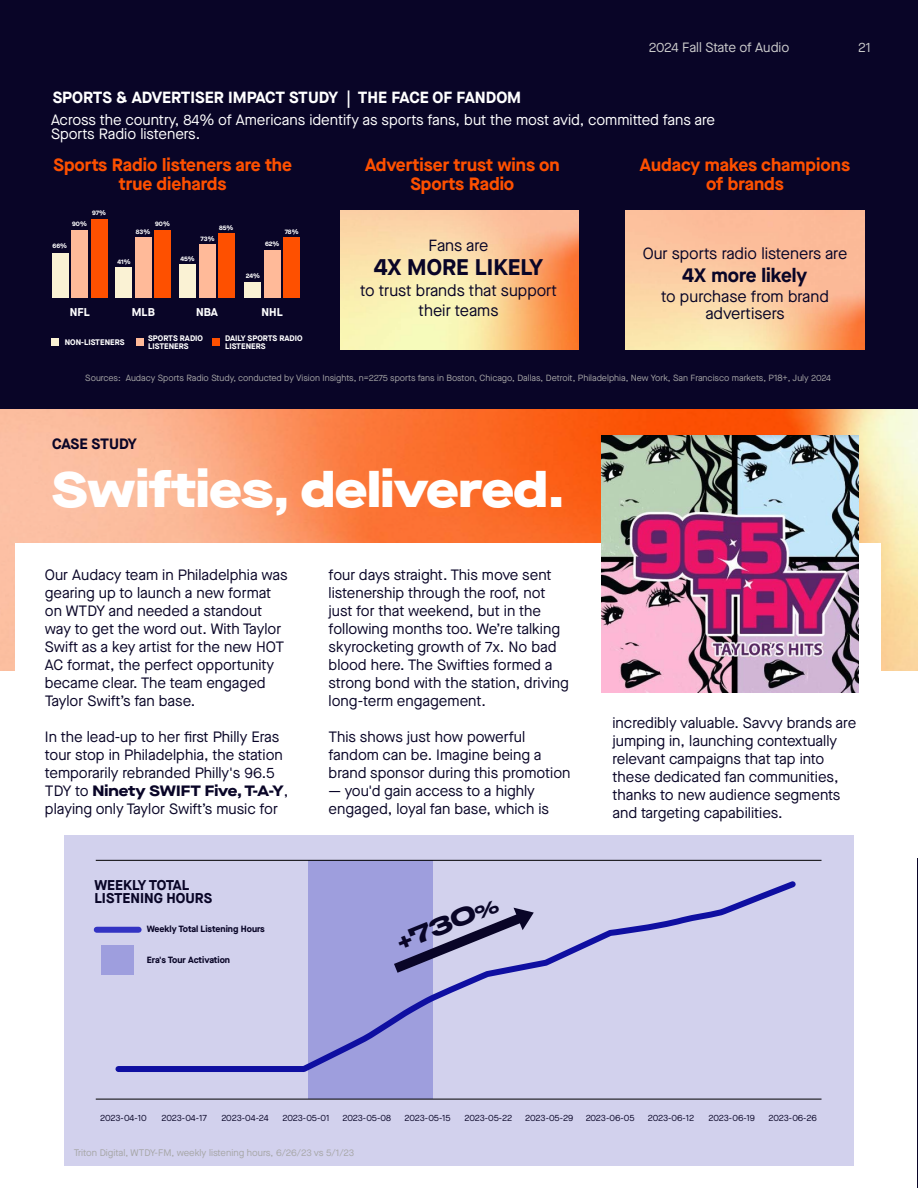
<style>
.page{position:relative;width:918px;height:1188px;background:#fff}
.page>*{position:absolute;margin:0;border:0;box-sizing:border-box;transform-origin:0 0}
.t1{font:900 49.5px "Maison Neue Extended";color:#fff}
.t2{font:500 expanded 23.25px "Druk";color:#090527}
.t3{font:700 22.65px "Maison Neue";color:#090527}
.t4{font:700 19.35px "Maison Neue";color:#090527}
.t5{font:700 17.85px/19.4px "Maison Neue";color:#fe5000;text-align:center}
.t6{font:16.2px/16.2px "Maison Neue";color:#090527;text-align:center}
.t7{font:700 16.2px "Maison Neue";color:#fff}
.t8{font:15px/18px "Maison Neue";color:#090527}
.t9{font:15px/13.8px "Maison Neue";color:#fff}
.t10{font:800 15px "Maison Neue Extended";color:#090527}
.t11{font:700 15px "Maison Neue";letter-spacing:-.02em;color:#090527}
.t12{font:700 14.1px/13px "Maison Neue";color:#090527}
.t13{font:13.5px "Maison Neue";color:#cdcdcd}
.t14{font:700 11.25px "Maison Neue";color:#fff}
.t15{font:9.6px "Maison Neue";color:#a6a6a6}
.t16{font:9px "Maison Neue";color:#a6a6a6}
.t17{font:9px "Maison Neue";color:#090527}
.t18{font:700 9px "Maison Neue";color:#090527}
.t19{font:700 8.1px/7.8px "Maison Neue";color:#fff}
.t20{font:700 6.45px "Maison Neue";letter-spacing:-.01em;color:#fff}
.s1{font-family:"Maison Neue";font-weight:400}
.s2{font-size:16.95px}
</style>
<div class="page">
<hr style="left:917px;top:858px;width:1px;height:330px;background:#090527">
<img style="left:0;top:408px;width:918px;height:262px">
<div style="left:15px;top:543px;width:865px;height:630px;background:#fff"></div>
<img style="left:602px;top:436px;width:257px;height:257px">
<div style="left:0;top:0;width:918px;height:408px;background:#090527"></div>
<img style="left:340px;top:210px;width:239px;height:139px">
<img style="left:626px;top:210px;width:238px;height:139px">
<div style="left:52px;top:253px;width:16px;height:45px;background:#faf2d4"></div>
<div style="left:116px;top:268px;width:16px;height:30px;background:#faf2d4"></div>
<div style="left:180px;top:264px;width:16px;height:34px;background:#faf2d4"></div>
<div style="left:245px;top:283px;width:16px;height:15px;background:#faf2d4"></div>
<div style="left:72px;top:230px;width:16px;height:68px;background:#ffba99"></div>
<div style="left:135px;top:238px;width:16px;height:60px;background:#ffba99"></div>
<div style="left:199px;top:244px;width:16px;height:54px;background:#ffba99"></div>
<div style="left:264px;top:250px;width:16px;height:48px;background:#ffba99"></div>
<div style="left:91px;top:219px;width:16px;height:79px;background:#fe5000"></div>
<div style="left:155px;top:230px;width:16px;height:68px;background:#fe5000"></div>
<div style="left:219px;top:233px;width:16px;height:65px;background:#fe5000"></div>
<div style="left:284px;top:238px;width:16px;height:60px;background:#fe5000"></div>
<div style="left:52px;top:339px;width:7px;height:7px;background:#faf2d4"></div>
<div style="left:136px;top:339px;width:7px;height:7px;background:#ffba99"></div>
<div style="left:212px;top:339px;width:7px;height:7px;background:#fe5000"></div>
<div style="left:64px;top:835px;width:790px;height:331px;background:#d2d1ed"></div>
<div style="left:97px;top:927px;width:42px;height:6px;background:#3333c3"></div>
<div style="left:308px;top:861px;width:124px;height:238px;background:#9e9edd"></div>
<div style="left:102px;top:946px;width:32px;height:29px;background:#9e9ede"></div>
<hr style="left:96px;top:860px;width:726px;height:1px;background:#000">
<hr style="left:96px;top:1099px;width:726px;height:1px;background:#000">
<svg style="left:112px;top:878px;width:684px;height:197px"></svg>
<p class="t7" style="left:53px;top:85px;width:470px">SPORTS &amp; ADVERTISER IMPACT STUDY | THE FACE OF FANDOM</p>
<p class="t13" style="left:649px;top:38px;width:142px">2024 Fall State of Audio</p>
<p class="t13" style="left:858px;top:38px;width:14px">21</p>
<p class="t9" style="left:51px;top:113px;width:666px">Across the country, 84% of Americans identify as sports fans, but the most avid, committed fans are<br>Sports Radio listeners.</p>
<p class="t5" style="left:54px;top:154px;width:240px">Sports Radio listeners are the true diehards</p>
<p class="t5" style="left:365px;top:154px;width:196px">Advertiser trust wins on<br>Sports Radio</p>
<p class="t5" style="left:640px;top:154px;width:212px">Audacy makes champions of brands</p>
<p class="t20" style="left:92px;top:208px;width:15px">97%</p>
<p class="t20" style="left:72px;top:220px;width:16px">90%</p>
<p class="t20" style="left:155px;top:220px;width:16px">90%</p>
<p class="t20" style="left:136px;top:227px;width:16px">83%</p>
<p class="t20" style="left:53px;top:242px;width:16px">66%</p>
<p class="t20" style="left:219px;top:223px;width:16px">85%</p>
<p class="t20" style="left:200px;top:234px;width:16px">73%</p>
<p class="t20" style="left:285px;top:227px;width:15px">78%</p>
<p class="t20" style="left:265px;top:239px;width:16px">62%</p>
<p class="t20" style="left:117px;top:257px;width:15px">41%</p>
<p class="t20" style="left:180px;top:254px;width:16px">45%</p>
<p class="t20" style="left:246px;top:271px;width:16px">24%</p>
<p class="t6" style="left:429px;top:237px;width:61px">Fans are</p>
<h3 class="t3" style="left:374px;top:251px;width:171px">4X MORE LIKELY</h3>
<p class="t6" style="left:360px;top:282px;width:198px">to trust brands that support</p>
<p class="t14" style="left:70px;top:304px;width:22px">NFL</p>
<p class="t6" style="left:419px;top:302px;width:81px">their teams</p>
<p class="t19" style="left:65px;top:338px;width:61px">NON-LISTENERS</p>
<p class="t14" style="left:132px;top:304px;width:25px">MLB</p>
<p class="t14" style="left:196px;top:304px;width:23px">NBA</p>
<p class="t14" style="left:262px;top:304px;width:23px">NHL</p>
<p class="t19" style="left:148px;top:334px;width:56px">SPORTS RADIO<br>LISTENERS</p>
<p class="t19" style="left:225px;top:334px;width:79px">DAILY SPORTS RADIO<br>LISTENERS</p>
<p class="t6" style="left:643px;top:245px;width:206px">Our sports radio listeners are</p>
<p class="t4" style="left:683px;top:261px;width:126px">4X more likely</p>
<p class="t6" style="left:661px;top:288px;width:169px">to purchase from brand advertisers</p>
<p class="t16" style="left:85px;top:371px;width:747px">Sources: Audacy Sports Radio Study, conducted by Vision Insights, n=2275 sports fans in Boston, Chicago, Dallas, Detroit, Philadelphia, New York, San Francisco markets, P18+, July 2024</p>
<p class="t11" style="left:52px;top:433px;width:86px">CASE STUDY</p>
<h1 class="t1" style="left:52px;top:453px;width:514px">Swifties, delivered.</h1>
<p class="t8" style="left:45px;top:565px;width:244px">Our Audacy team in Philadelphia was gearing up to launch a new format on WTDY and needed a standout way to get the word out. With Taylor<br>Swift as a key artist for the new HOT<br>AC format, the perfect opportunity became clear. The team engaged<br>Taylor Swift’s fan base.</p>
<p class="t8" style="left:45px;top:727px;width:240px">In the lead-up to her first Philly Eras tour stop in Philadelphia, the station temporarily rebranded Philly's 96.5</p>
<p class="t10" style="left:45px;top:779px;width:245px"><span class="s1">TDY to</span> Ninety SWIFT Five, T-A-Y<span class="s1">,</span></p>
<p class="t8" style="left:45px;top:799px;width:235px">playing only Taylor Swift’s music for</p>
<p class="t12" style="left:94px;top:878px;width:119px">WEEKLY TOTAL<br>LISTENING HOURS</p>
<p class="t18" style="left:147px;top:923px;width:120px">Weekly Total Listening Hours</p>
<p class="t18" style="left:147px;top:953px;width:85px">Era's Tour Activation</p>
<p class="t8" style="left:329px;top:565px;width:242px">four days straight. This move sent listenership through the roof, not just for that weekend, but in the following months too. We’re talking skyrocketing growth of 7x. No bad blood here. The Swifties formed a strong bond with the station, driving long-term engagement.</p>
<p class="t8" style="left:329px;top:727px;width:243px">This shows just how powerful fandom can be. Imagine being a brand sponsor during this promotion</p>
<p class="t8" style="left:329px;top:781px;width:222px">— you'd gain access to a highly engaged, loyal fan base, which is</p>
<h2 class="t2" style="left:391px;top:925px;width:109px;rotate:-22deg">+730<span class="s2">%</span></h2>
<p class="t8" style="left:612px;top:714px;width:245px">incredibly valuable. Savvy brands are jumping in, launching contextually relevant campaigns that tap into these dedicated fan communities, thanks to new audience segments and targeting capabilities.</p>
<p class="t17" style="left:100px;top:1112px;width:48px">2023-04-10</p>
<p class="t17" style="left:162px;top:1112px;width:47px">2023-04-17</p>
<p class="t17" style="left:221px;top:1112px;width:49px">2023-04-24</p>
<p class="t17" style="left:283px;top:1112px;width:48px">2023-05-01</p>
<p class="t17" style="left:343px;top:1112px;width:50px">2023-05-08</p>
<p class="t17" style="left:404px;top:1112px;width:48px">2023-05-15</p>
<p class="t17" style="left:464px;top:1112px;width:49px">2023-05-22</p>
<p class="t17" style="left:525px;top:1112px;width:50px">2023-05-29</p>
<p class="t17" style="left:586px;top:1112px;width:50px">2023-06-05</p>
<p class="t17" style="left:648px;top:1112px;width:48px">2023-06-12</p>
<p class="t17" style="left:709px;top:1112px;width:48px">2023-06-19</p>
<p class="t17" style="left:768px;top:1112px;width:50px">2023-06-26</p>
<p class="t15" style="left:74px;top:1147px;width:282px">Triton Digital, WTDY-FM, weekly listening hours, 6/26/23 vs 5/1/23</p>
</div>
